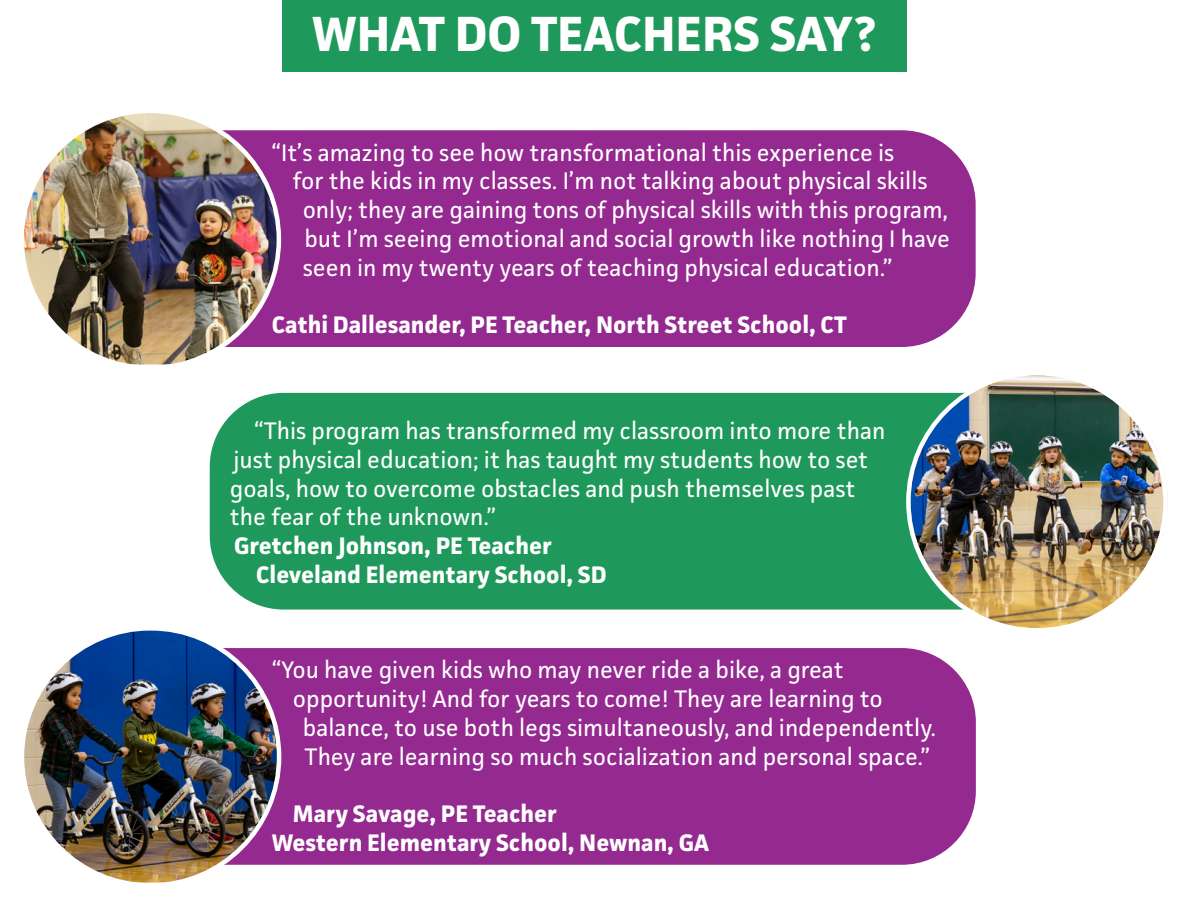
<style>
.page{position:relative;width:1188px;height:918px;background:#fff}
.page>*{position:absolute;margin:0;border:0;box-sizing:border-box;transform-origin:0 0}
.t1{font:700 49.5px "Facit";color:#fff}
.t2{font:24px/28.8px "Facit";color:#fff}
.t3{font:700 24px/28.8px "Facit";color:#fff}
</style>
<div class="page">
<div style="left:105px;top:648px;width:871px;height:217px;background:#942990;border-radius:74px"></div>
<img style="left:25px;top:631px;width:254px;height:252px">
<div style="left:210px;top:393px;width:871px;height:217px;background:#1f995b;border-radius:74px"></div>
<img style="left:910px;top:373px;width:258px;height:257px;border-radius:129px">
<div style="left:104px;top:130px;width:872px;height:217px;background:#942990;border-radius:74px"></div>
<img style="left:24px;top:114px;width:255px;height:250px">
<div style="left:282px;top:1px;width:624px;height:71px;background:#1f995b"></div>
<h1 class="t1" style="left:312px;top:3px;width:565px">WHAT DO TEACHERS SAY?</h1>
<p class="t2" style="left:271px;top:138px;width:625px">“It’s amazing to see how transformational this experience is</p>
<p class="t2" style="left:293px;top:166px;width:637px">for the kids in my classes. I’m not talking about physical skills</p>
<p class="t2" style="left:303px;top:195px;width:647px">only; they are gaining tons of physical skills with this program,</p>
<p class="t2" style="left:304px;top:224px;width:647px">but I’m seeing emotional and social growth like nothing I have</p>
<p class="t2" style="left:303px;top:253px;width:591px">seen in my twenty years of teaching physical education.”</p>
<p class="t3" style="left:272px;top:310px;width:577px">Cathi Dallesander, PE Teacher, North Street School, CT</p>
<p class="t2" style="left:230px;top:416px;width:657px;text-indent:24px">“This program has transformed my classroom into more than just physical education; it has taught my students how to set goals, how to overcome obstacles and push themselves past the fear of the unknown.”</p>
<p class="t3" style="left:256px;top:531px;width:352px;text-indent:-22px">Gretchen Johnson, PE Teacher<br>Cleveland Elementary School, SD</p>
<p class="t2" style="left:271px;top:655px;width:574px">“You have given kids who may never ride a bike, a great</p>
<p class="t2" style="left:293px;top:684px;width:592px">opportunity! And for years to come! They are learning to</p>
<p class="t2" style="left:303px;top:713px;width:635px">balance, to use both legs simultaneously, and independently.</p>
<p class="t2" style="left:305px;top:742px;width:627px">They are learning so much socialization and personal space.”</p>
<p class="t3" style="left:272px;top:799px;width:439px;text-indent:21px">Mary Savage, PE Teacher<br>Western Elementary School, Newnan, GA</p>
</div>
